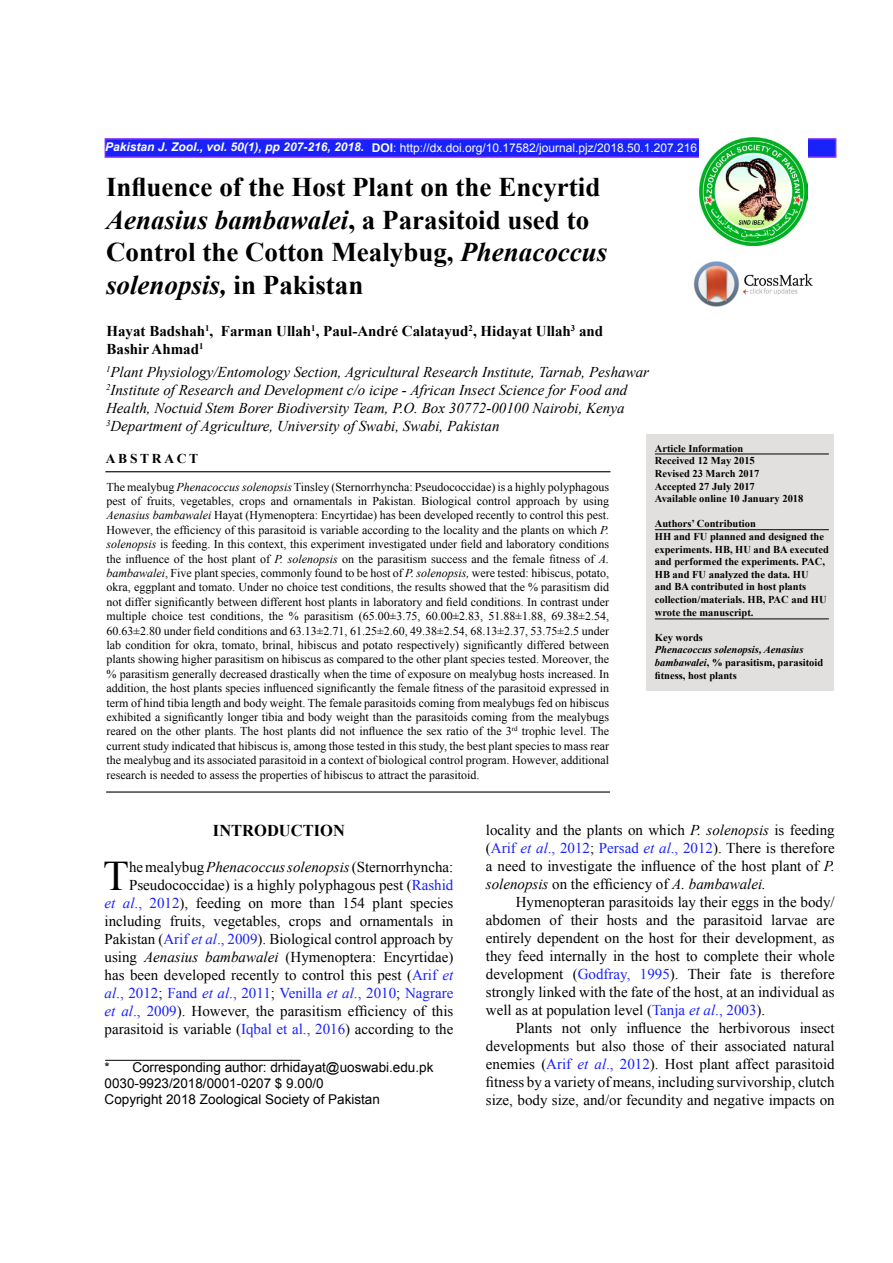
<style>
.page{position:relative;width:893px;height:1263px;background:#fff}
.page>*{position:absolute;margin:0;border:0;box-sizing:border-box;transform-origin:0 0}
.t1{font:42.15px "Times New Roman";color:#000}
.t2{font:700 27px/32.4px "Times New Roman";color:#000}
.t3{font:700 16.5px "Times New Roman";color:#000}
.t4{font:15px/18px "Times New Roman";color:#000;text-align:justify}
.t5{font:italic 15px/18px "Times New Roman";color:#000}
.t6{font:700 15px/18px "Times New Roman";color:#000}
.t7{font:13.5px/16.2px "Arial";color:#000}
.t8{font:700 13.5px "Times New Roman";letter-spacing:.2em;color:#000}
.t9{font:12px/14.4px "Times New Roman";color:#000;text-align:justify}
.t10{font:12px "Arial";color:#fff}
.t11{font:700 10.5px/12.6px "Times New Roman";color:#000}
.s1{font-weight:700;font-style:italic}
.s2{font-weight:700}
.s3{font-style:italic}
.s4{color:#1922fb}
.s5{font-style:italic;color:#1922fb}
</style>
<div class="page">
<img style="left:694px;top:261px;width:119px;height:45px">
<div style="left:105px;top:138px;width:731px;height:20px;background:#1922fb;border:2px solid #8027fb"></div>
<img style="left:699px;top:138px;width:108px;height:108px">
<div style="left:646px;top:435px;width:187px;height:256px;background:#e2e0df"></div>
<hr style="left:655px;top:529px;width:174px;height:1px;background:#000">
<hr style="left:105px;top:471px;width:505px;height:1px;background:#000">
<hr style="left:106px;top:791px;width:504px;height:2px;background:#000">
<hr style="left:655px;top:454px;width:174px;height:1px;background:#000">
<hr style="left:105px;top:1060px;width:196px;height:1px;background:#000">
<hr style="left:655px;top:618px;width:174px;height:1px;background:#000">
<p class="t10" style="left:105px;top:140px;width:593px"><span class="s1">Pakistan J. Zool., vol. 50(1), pp 207-216, 2018.</span> <span class="s2">DOI</span>: http://dx.doi.org/10.17582/journal.pjz/2018.50.1.207.216</p>
<h2 class="t2" style="left:106px;top:171px;width:503px">Influence of the Host Plant on the Encyrtid <span class="s3">Aenasius bambawalei</span>, a Parasitoid used to Control the Cotton Mealybug, <span class="s3">Phenacoccus solenopsis,</span> in Pakistan</h2>
<p class="t6" style="left:106px;top:322px;width:498px">Hayat Badshah<sup>1</sup>, Farman Ullah<sup>1</sup>, Paul-André Calatayud<sup>2</sup>, Hidayat Ullah<sup>3</sup> and<br>Bashir Ahmad<sup>1</sup></p>
<p class="t5" style="left:106px;top:362px;width:544px"><sup>1</sup>Plant Physiology/Entomology Section, Agricultural Research Institute, Tarnab, Peshawar <sup>2</sup>Institute of Research and Development c/o icipe - African Insect Science for Food and Health, Noctuid Stem Borer Biodiversity Team, P.O. Box 30772-00100 Nairobi, Kenya <sup>3</sup>Department of Agriculture, University of Swabi, Swabi, Pakistan</p>
<p class="t8" style="left:106px;top:449px;width:94px">ABSTRACT</p>
<p class="t9" style="left:107px;top:479px;width:504px">The mealybug <span class="s3">Phenacoccus solenopsis</span> Tinsley (Sternorrhyncha: Pseudococcidae) is a highly polyphagous pest of fruits, vegetables, crops and ornamentals in Pakistan. Biological control approach by using <span class="s3">Aenasius bambawalei</span> Hayat (Hymenoptera: Encyrtidae) has been developed recently to control this pest.<br>However, the efficiency of this parasitoid is variable according to the locality and the plants on which <span class="s3">P. solenopsis</span> is feeding. In this context, this experiment investigated under field and laboratory conditions the influence of the host plant of <span class="s3">P. solenopsis</span> on the parasitism success and the female fitness of <span class="s3">A. bambawalei</span>, Five plant species, commonly found to be host of <span class="s3">P. solenopsis,</span> were tested: hibiscus, potato, okra, eggplant and tomato. Under no choice test conditions, the results showed that the % parasitism did not differ significantly between different host plants in laboratory and field conditions. In contrast under multiple choice test conditions, the % parasitism (65.00±3.75, 60.00±2.83, 51.88±1.88, 69.38±2.54, 60.63±2.80 under field conditions and 63.13±2.71, 61.25±2.60, 49.38±2.54, 68.13±2.37, 53.75±2.5 under lab condition for okra, tomato, brinal, hibiscus and potato respectively) significantly differed between plants showing higher parasitism on hibiscus as compared to the other plant species tested. Moreover, the % parasitism generally decreased drastically when the time of exposure on mealybug hosts increased. In addition, the host plants species influenced significantly the female fitness of the parasitoid expressed in term of hind tibia length and body weight. The female parasitoids coming from mealybugs fed on hibiscus exhibited a significantly longer tibia and body weight than the parasitoids coming from the mealybugs reared on the other plants. The host plants did not influence the sex ratio of the 3<sup>rd</sup> trophic level. The current study indicated that hibiscus is, among those tested in this study, the best plant species to mass rear the mealybug and its associated parasitoid in a context of biological control program. However, additional research is needed to assess the properties of hibiscus to attract the parasitoid.</p>
<p class="t11" style="left:655px;top:442px;width:150px">Article Information<br>Received 12 May 2015<br>Revised 23 March 2017<br>Accepted 27 July 2017<br>Available online 10 January 2018</p>
<p class="t11" style="left:655px;top:517px;width:175px">Authors’ Contribution<br>HH and FU planned and designed the experiments. HB, HU and BA executed and performed the experiments. PAC,<br>HB and FU analyzed the data. HU<br>and BA contributed in host plants collection/materials. HB, PAC and HU wrote the manuscript.</p>
<p class="t11" style="left:655px;top:631px;width:50px">Key words</p>
<p class="t11" style="left:655px;top:643px;width:170px"><span class="s3">Phenacoccus solenopsis, Aenasius bambawalei</span>, % parasitism, parasitoid fitness, host plants</p>
<h3 class="t3" style="left:213px;top:819px;width:133px">INTRODUCTION</h3>
<p class="t4" style="left:105px;top:858px;width:350px;text-align:right">hemealybug <span class="s3">Phenacoccus solenopsis</span> (Sternorrhyncha:<br>Pseudococcidae) is a highly polyphagous pest (<span class="s4">Rashid<br></span><span class="s5">et al</span><span class="s4">., 2012</span>), feeding on more than 154 plant species including fruits, vegetables, crops and ornamentals in Pakistan (<span class="s4">Arif</span> <span class="s5">et al</span><span class="s4">., 2009</span>). Biological control approach by using <span class="s3">Aenasius bambawalei</span> (Hymenoptera: Encyrtidae) has been developed recently to control this pest (<span class="s4">Arif</span> <span class="s5">et al</span><span class="s4">., 2012</span>; <span class="s4">Fand</span> <span class="s5">et al</span><span class="s4">., 2011</span>; <span class="s4">Venilla</span> <span class="s5">et al</span><span class="s4">., 2010</span>; <span class="s4">Nagrare </span><span class="s5">et al</span><span class="s4">., 2009</span>). However, the parasitism efficiency of this parasitoid is variable (<span class="s4">Iqbal et al., 2016</span>) according to the</p>
<p class="t7" style="left:105px;top:1059px;width:330px">* Corresponding author: drhidayat@uoswabi.edu.pk<br>0030-9923/2018/0001-0207 $ 9.00/0<br>Copyright 2018 Zoological Society of Pakistan</p>
<h1 class="t1" style="left:103px;top:848px;width:27px">T</h1>
<p class="t4" style="left:486px;top:821px;width:350px">locality and the plants on which <span class="s3">P. solenopsis</span> is feeding (<span class="s4">Arif</span> <span class="s5">et al</span><span class="s4">., 2012</span>; <span class="s4">Persad</span> <span class="s5">et al</span><span class="s4">., 2012</span>). There is therefore a need to investigate the influence of the host plant of <span class="s3">P. solenopsis</span> on the efficiency of <span class="s3">A. bambawalei.</span></p>
<p class="t4" style="left:486px;top:893px;width:350px;text-indent:30px">Hymenopteran parasitoids lay their eggs in the body/ abdomen of their hosts and the parasitoid larvae are entirely dependent on the host for their development, as they feed internally in the host to complete their whole development (<span class="s4">Godfray, 1995</span>). Their fate is therefore strongly linked with the fate of the host, at an individual as well as at population level (<span class="s4">Tanja</span> <span class="s5">et al</span><span class="s4">., 2003</span>).</p>
<p class="t4" style="left:486px;top:1019px;width:350px;text-indent:30px">Plants not only influence the herbivorous insect developments but also those of their associated natural enemies (<span class="s4">Arif</span> <span class="s5">et al</span><span class="s4">., 2012</span>). Host plant affect parasitoid fitness by a variety of means, including survivorship, clutch size, body size, and/or fecundity and negative impacts on</p>
</div>
